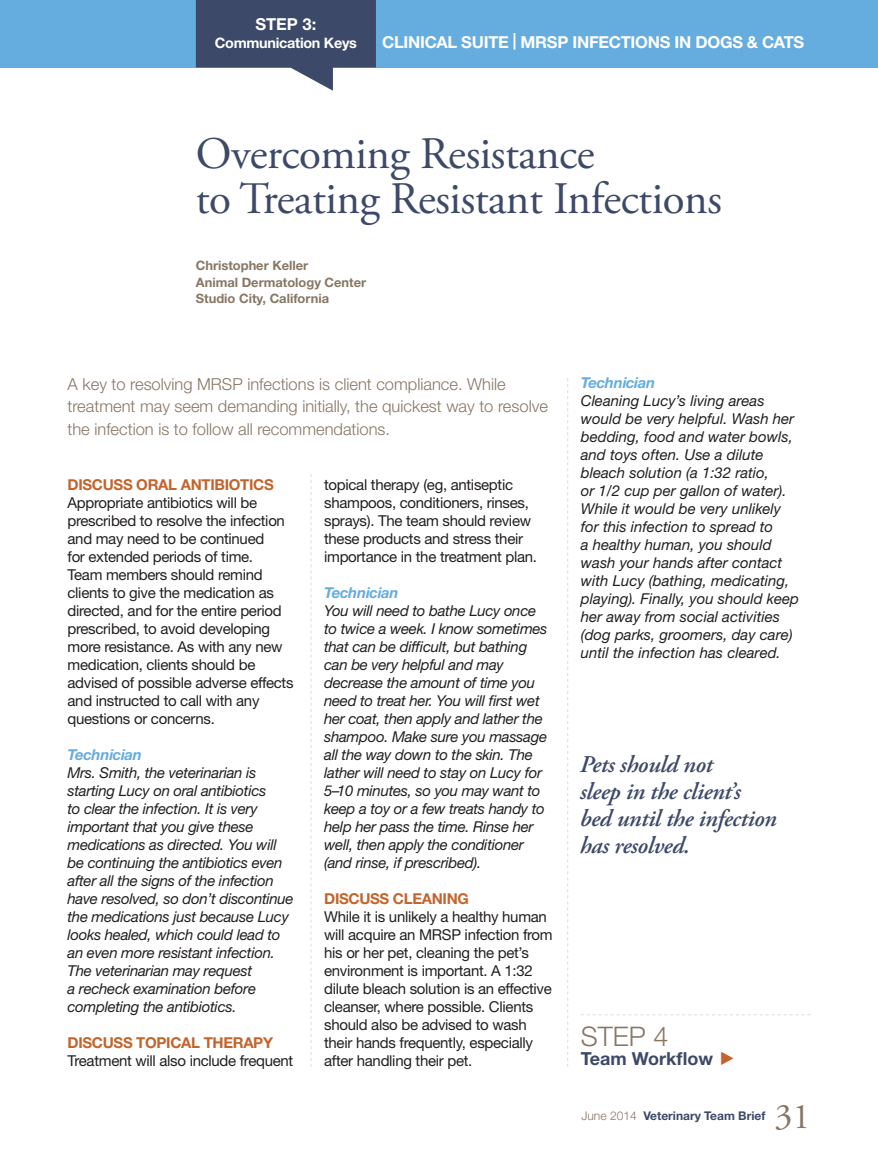
<style>
.page{position:relative;width:878px;height:1175px;background:#fff}
.page>*{position:absolute;margin:0;border:0;box-sizing:border-box;transform-origin:0 0}
.t1{font:45px/45px "Adobe Garamond Pro";letter-spacing:-.01em;color:#3d4968}
.t2{font:36px "Adobe Garamond Pro";color:#877664}
.t3{font:300 27px "Helvetica Neue LT Std";color:#877664}
.t4{font:italic 600 24px/27px "Adobe Garamond Pro";letter-spacing:-.015em;color:#3d4968}
.t5{font:700 18px "Helvetica Neue LT Std";color:#3d4968}
.t6{font:300 16.5px/22.5px "Helvetica Neue LT Std";color:#877664}
.t7{font:700 16.5px "Helvetica Neue LT Std";letter-spacing:-.015em;color:#fff}
.t8{font:italic 15px/18px "Helvetica Neue LT Std";letter-spacing:-.02em;color:#231f20}
.t9{font:15px/18px "Helvetica Neue LT Std";letter-spacing:-.02em;color:#231f20}
.t10{font:italic 15px/18px "Helvetica Neue LT Std";color:#231f20}
.t11{font:700 15px "Helvetica Neue LT Std";letter-spacing:-.02em;color:#c2642c}
.t12{font:italic 700 15px "Helvetica Neue LT Std";letter-spacing:-.02em;color:#65addf}
.t13{font:700 14.4px "Helvetica Neue LT Std";letter-spacing:-.02em;color:#fff}
.t14{font:700 12.9px/16.5px "Helvetica Neue LT Std";color:#877664}
.t15{font:700 12px "Helvetica Neue LT Std";color:#3d4968}
.s1{font-weight:300;color:#877664}
</style>
<div class="page">
<div style="left:0;top:0;width:878px;height:68px;background:#65addf"></div>
<svg style="left:567px;top:378px;width:1px;height:688px"></svg>
<svg style="left:581px;top:1014px;width:229px;height:1px"></svg>
<svg style="left:196px;top:0;width:180px;height:91px"></svg>
<svg style="left:310px;top:474px;width:1px;height:593px"></svg>
<p class="t7" style="left:255px;top:14px;width:62px">STEP 3:</p>
<p class="t13" style="left:215px;top:34px;width:143px">Communication Keys</p>
<p class="t7" style="left:382px;top:32px;width:424px">CLINICAL SUITE | MRSP INFECTIONS IN DOGS &amp; CATS</p>
<h1 class="t1" style="left:196px;top:132px;width:527px">Overcoming Resistance<br>to Treating Resistant Infections</h1>
<p class="t14" style="left:196px;top:257px;width:172px">Christopher Keller<br>Animal Dermatology Center<br>Studio City, California</p>
<p class="t6" style="left:68px;top:372px;width:482px">A key to resolving MRSP infections is client compliance. While treatment may seem demanding initially, the quickest way to resolve the infection is to follow all recommendations.</p>
<p class="t11" style="left:68px;top:475px;width:208px">DISCUSS ORAL ANTIBIOTICS</p>
<p class="t9" style="left:68px;top:493px;width:227px">Appropriate antibiotics will be prescribed to resolve the infection and may need to be continued<br>for extended periods of time.<br>Team members should remind clients to give the medication as directed, and for the entire period prescribed, to avoid developing more resistance. As with any new medication, clients should be advised of possible adverse effects and instructed to call with any questions or concerns.</p>
<p class="t12" style="left:68px;top:745px;width:76px">Technician</p>
<p class="t8" style="left:68px;top:763px;width:228px">Mrs. Smith, the veterinarian is starting Lucy on oral antibiotics<br>to clear the infection. It is very important that you give these medications as directed. You will be continuing the antibiotics even after all the signs of the infection have resolved, so don’t discontinue the medications just because Lucy looks healed, which could lead to an even more resistant infection.<br>The veterinarian may request<br>a recheck examination before completing the antibiotics.</p>
<p class="t11" style="left:68px;top:1033px;width:207px">DISCUSS TOPICAL THERAPY</p>
<p class="t9" style="left:68px;top:1051px;width:227px">Treatment will also include frequent</p>
<p class="t9" style="left:324px;top:475px;width:214px">topical therapy (eg, antiseptic shampoos, conditioners, rinses, sprays). The team should review these products and stress their importance in the treatment plan.</p>
<p class="t12" style="left:324px;top:583px;width:76px">Technician</p>
<p class="t8" style="left:324px;top:601px;width:225px">You will need to bathe Lucy once to twice a week. I know sometimes that can be difficult, but bathing can be very helpful and may decrease the amount of time you need to treat her. You will first wet her coat, then apply and lather the shampoo. Make sure you massage all the way down to the skin. The lather will need to stay on Lucy for<br>5–10 minutes, so you may want to keep a toy or a few treats handy to help her pass the time. Rinse her well, then apply the conditioner (and rinse, if prescribed).</p>
<p class="t11" style="left:324px;top:889px;width:146px">DISCUSS CLEANING</p>
<p class="t9" style="left:324px;top:907px;width:230px">While it is unlikely a healthy human will acquire an MRSP infection from his or her pet, cleaning the pet’s environment is important. A 1:32 dilute bleach solution is an effective cleanser, where possible. Clients should also be advised to wash their hands frequently, especially after handling their pet.</p>
<p class="t12" style="left:580px;top:373px;width:76px">Technician</p>
<p class="t10" style="left:580px;top:391px;width:220px">Cleaning Lucy’s living areas would be very helpful. Wash her bedding, food and water bowls, and toys often. Use a dilute bleach solution (a 1:32 ratio,<br>or 1/2 cup per gallon of water).<br>While it would be very unlikely for this infection to spread to<br>a healthy human, you should wash your hands after contact with Lucy (bathing, medicating, playing). Finally, you should keep her away from social activities (dog parks, groomers, day care) until the infection has cleared.</p>
<h3 class="t4" style="left:579px;top:752px;width:199px">Pets should not<br>sleep in the client’s bed until the infection has resolved.</h3>
<h3 class="t3" style="left:580px;top:1019px;width:89px">STEP 4</h3>
<p class="t5" style="left:580px;top:1047px;width:134px">Team Workflow</p>
<p class="t15" style="left:581px;top:1108px;width:185px"><span class="s1">June 2014</span> Veterinary Team Brief</p>
<h2 class="t2" style="left:774px;top:1094px;width:37px">31</h2>
</div>
